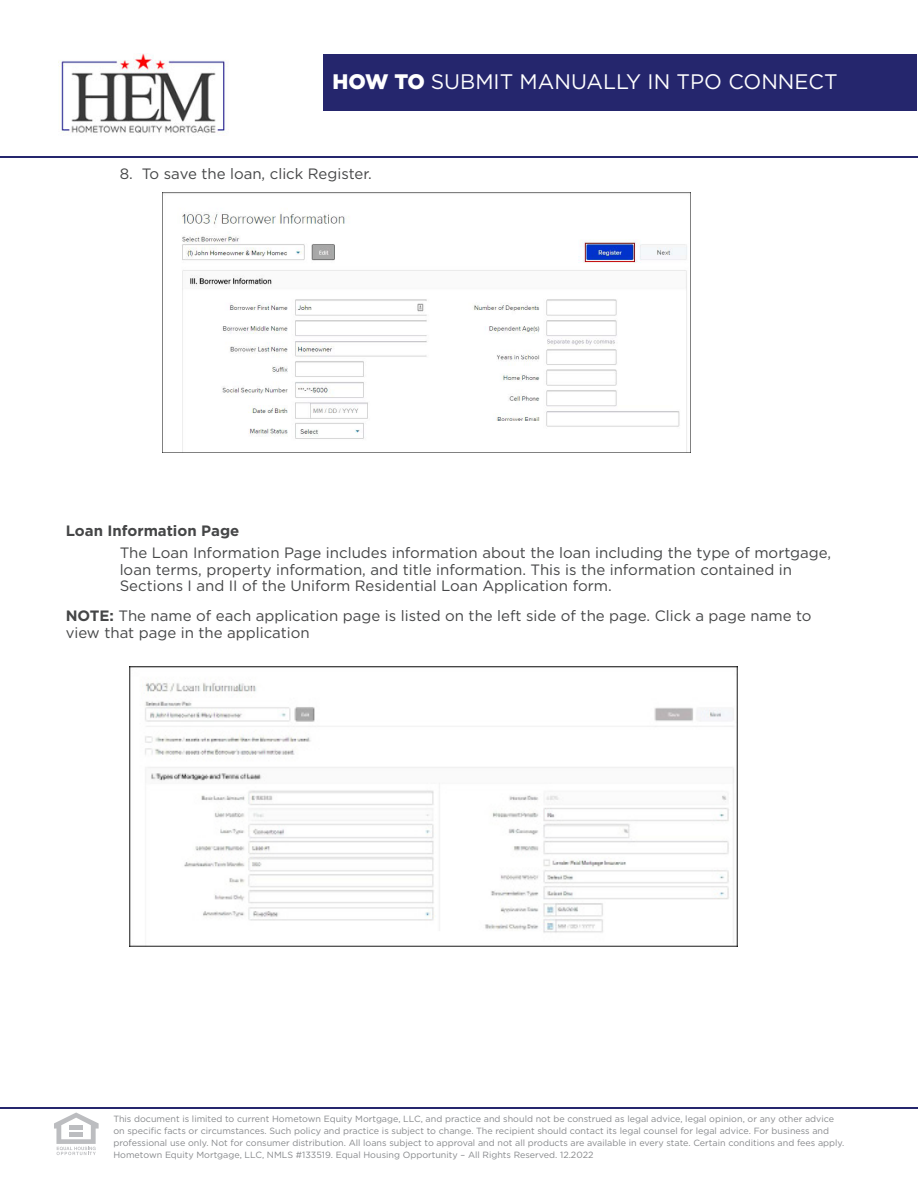
<style>
.page{position:relative;width:918px;height:1188px;background:#fff}
.page>*{position:absolute;margin:0;border:0;box-sizing:border-box;transform-origin:0 0}
.t1{font:21px "Gotham";color:#fff}
.t2{font:15px "Gotham";color:#454647}
.t3{font:700 15px "Gotham";color:#454647}
.t4{font:9px/12px "Gotham";color:#87898c}
.s1{font-weight:900}
.s2{font-weight:700}
</style>
<div class="page">
<div style="left:323px;top:55px;width:594px;height:56px;background:#25266d"></div>
<svg style="left:54px;top:1113px;width:45px;height:42px"></svg>
<div style="left:69px;top:1125px;width:14px;height:5px;background:#bcbdc0"></div>
<div style="left:69px;top:1132px;width:14px;height:5px;background:#bcbdc0"></div>
<hr style="left:0;top:1107px;width:918px;height:2px;background:#25266d">
<hr style="left:0;top:156px;width:918px;height:1px;background:#25266d">
<img style="left:162px;top:193px;width:528px;height:259px">
<img style="left:129px;top:667px;width:609px;height:280px">
<img style="left:59px;top:54px;width:167px;height:79px">
<p class="t1" style="left:332px;top:68px;width:507px"><span class="s1">HOW TO</span> SUBMIT MANUALLY IN TPO CONNECT</p>
<p class="t2" style="left:120px;top:165px;width:254px">8. To save the loan, click Register.</p>
<p class="t3" style="left:66px;top:521px;width:175px">Loan Information Page</p>
<p class="t2" style="left:120px;top:543px;width:713px">The Loan Information Page includes information about the loan including the type of mortgage,</p>
<p class="t2" style="left:120px;top:560px;width:674px">loan terms, property information, and title information. This is the information contained in</p>
<p class="t2" style="left:120px;top:576px;width:494px">Sections I and II of the Uniform Residential Loan Application form.</p>
<p class="t2" style="left:66px;top:606px;width:747px"><span class="s2">NOTE:</span> The name of each application page is listed on the left side of the page. Click a page name to</p>
<p class="t2" style="left:66px;top:623px;width:246px">view that page in the application</p>
<p class="t4" style="left:113px;top:1113px;width:732px">This document is limited to current Hometown Equity Mortgage, LLC, and practice and should not be construed as legal advice, legal opinion, or any other advice on specific facts or circumstances. Such policy and practice is subject to change. The recipient should contact its legal counsel for legal advice. For business and professional use only. Not for consumer distribution. All loans subject to approval and not all products are available in every state. Certain conditions and fees apply.<br>Hometown Equity Mortgage, LLC, NMLS #133519. Equal Housing Opportunity – All Rights Reserved. 12.2022</p>
</div>
